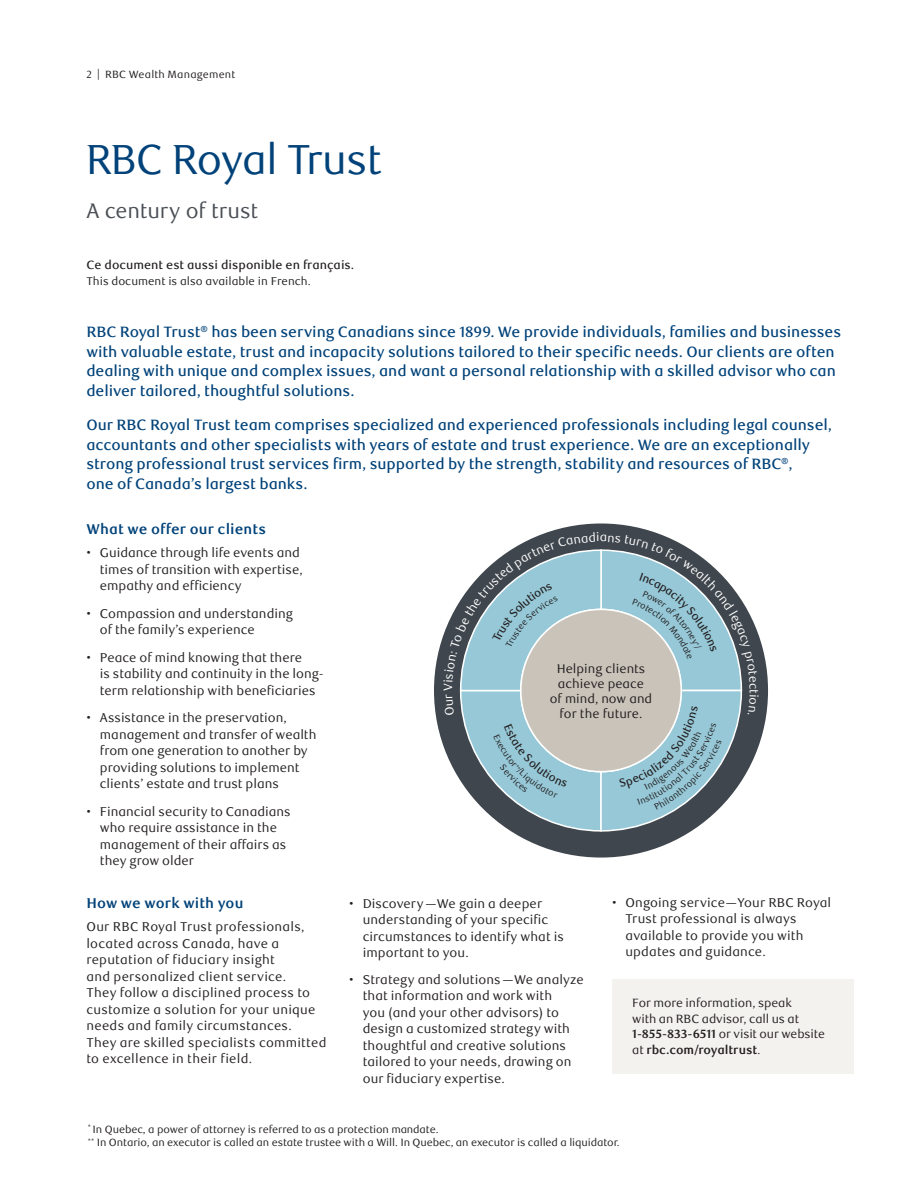
<style>
.page{position:relative;width:918px;height:1188px;background:#fff}
.page>*{position:absolute;margin:0;border:0;box-sizing:border-box;transform-origin:0 0}
._1_-_Main_Title_PMS{font:42px "RBC Display";color:#004279}
._3_-_Subtitle{font:21px "RBC Text";letter-spacing:-.005em;color:#4a4f55}
.INTRO_Blue_Horiz{font:500 15px/19.5px "RBC Text";letter-spacing:-.005em;color:#004279}
._5_-_Text_headlines{font:700 14.25px "RBC Text";letter-spacing:.01em;color:#004279}
._11_-_BULLETS_Main_P{font:12.75px/16.5px "RBC Text";letter-spacing:.005em;color:#231f20}
._0_-_MAIN_Tracked_-1{font:12.75px/16.5px "RBC Text";letter-spacing:.02em;color:#231f20}
.t1{font:12.6px/15px "RBC Text";color:#211d1e;text-align:center}
.Call_out_COPY_in_BOX{font:12px/15.8px "RBC Text";letter-spacing:-.005em;color:#231f20}
.t2{font:500 12px "RBC Text";color:#231f20}
.t3{font:11.25px "RBC Text";color:#231f20}
._9_-_Legal_Copy{font:10.5px "RBC Text";letter-spacing:-.01em;color:#231f20}
._9_-_Legal_Copy-2{font:10.5px "RBC Text";letter-spacing:.02em;color:#231f20}
.s1{font-weight:700}
.s2{font-size:11.25px}
</style>
<div class="page">
<div style="left:434px;top:524px;width:334px;height:334px;background:#3f464d;border-radius:50%"></div>
<div style="left:612px;top:979px;width:241px;height:94px;background:#f3f2ef"></div>
<svg style="left:444px;top:532px;width:315px;height:300px"></svg>
<p class="_9_-_Legal_Copy-2" style="left:86px;top:68px;width:150px">2 | RBC Wealth Management</p>
<p class="_1_-_Main_Title_PMS" style="left:86px;top:135px;width:297px">RBC Royal Trust</p>
<p class="_3_-_Subtitle" style="left:86px;top:199px;width:173px">A century of trust</p>
<p class="t2" style="left:86px;top:257px;width:269px">Ce document est aussi disponible en français.</p>
<p class="t3" style="left:86px;top:275px;width:226px">This document is also available in French.</p>
<p class="INTRO_Blue_Horiz" style="left:86px;top:322px;width:756px">RBC Royal Trust<sup>®</sup> has been serving Canadians since 1899. We provide individuals, families and businesses with valuable estate, trust and incapacity solutions tailored to their specific needs. Our clients are often dealing with unique and complex issues, and want a personal relationship with a skilled advisor who can deliver tailored, thoughtful solutions.</p>
<p class="INTRO_Blue_Horiz" style="left:86px;top:416px;width:747px">Our RBC Royal Trust team comprises specialized and experienced professionals including legal counsel, accountants and other specialists with years of estate and trust experience. We are an exceptionally strong professional trust services firm, supported by the strength, stability and resources of RBC<sup>®</sup>,<br>one of Canada’s largest banks.</p>
<p class="_5_-_Text_headlines" style="left:86px;top:520px;width:181px">What we offer our clients</p>
<p class="_11_-_BULLETS_Main_P" style="left:100px;top:545px;width:204px;text-indent:-14px">• Guidance through life events and times of transition with expertise, empathy and efficiency</p>
<p class="_11_-_BULLETS_Main_P" style="left:100px;top:605px;width:194px;text-indent:-14px">• Compassion and understanding of the family’s experience</p>
<p class="_11_-_BULLETS_Main_P" style="left:100px;top:649px;width:225px;text-indent:-14px">• Peace of mind knowing that there<br>is stability and continuity in the long&shy;term relationship with beneficiaries</p>
<p class="_11_-_BULLETS_Main_P" style="left:100px;top:710px;width:218px;text-indent:-14px">• Assistance in the preservation, management and transfer of wealth from one generation to another by providing solutions to implement clients’ estate and trust plans</p>
<p class="_11_-_BULLETS_Main_P" style="left:100px;top:803px;width:192px;text-indent:-14px">• Financial security to Canadians who require assistance in the management of their affairs as they grow older</p>
<p class="_5_-_Text_headlines" style="left:86px;top:894px;width:159px">How we work with you</p>
<p class="_0_-_MAIN_Tracked_-1" style="left:86px;top:919px;width:242px">Our RBC Royal Trust professionals, located across Canada, have a reputation of fiduciary insight<br>and personalized client service.<br>They follow a disciplined process to customize a solution for your unique needs and family circumstances.<br>They are skilled specialists committed to excellence in their field.</p>
<p class="t1" style="left:550px;top:661px;width:104px">Helping clients achieve peace<br>of mind, now and for the future.</p>
<p class="_11_-_BULLETS_Main_P" style="left:363px;top:895px;width:203px;text-indent:-14px">• Discovery—We gain a deeper understanding of your specific circumstances to identify what is important to you.</p>
<p class="_11_-_BULLETS_Main_P" style="left:363px;top:971px;width:223px;text-indent:-14px">• Strategy and solutions—We analyze that information and work with<br>you (and your other advisors) to design a customized strategy with thoughtful and creative solutions tailored to your needs, drawing on our fiduciary expertise.</p>
<p class="_11_-_BULLETS_Main_P" style="left:626px;top:895px;width:207px;text-indent:-14px">• Ongoing service—Your RBC Royal<br>Trust professional is always available to provide you with updates and guidance.</p>
<p class="Call_out_COPY_in_BOX" style="left:632px;top:995px;width:194px">For more information, speak<br>with an RBC advisor, call us at<br><span class="s1">1-855-833-6511</span> or visit our website at <span class="s1">rbc.com/royaltrust</span><span class="s2">.</span></p>
<p class="_9_-_Legal_Copy" style="left:88px;top:1123px;width:352px"><sup>*</sup> In Quebec, a power of attorney is referred to as a protection mandate.</p>
<p class="_9_-_Legal_Copy" style="left:88px;top:1137px;width:533px"><sup>**</sup> In Ontario, an executor is called an estate trustee with a Will. In Quebec, an executor is called a liquidator.</p>
</div>
